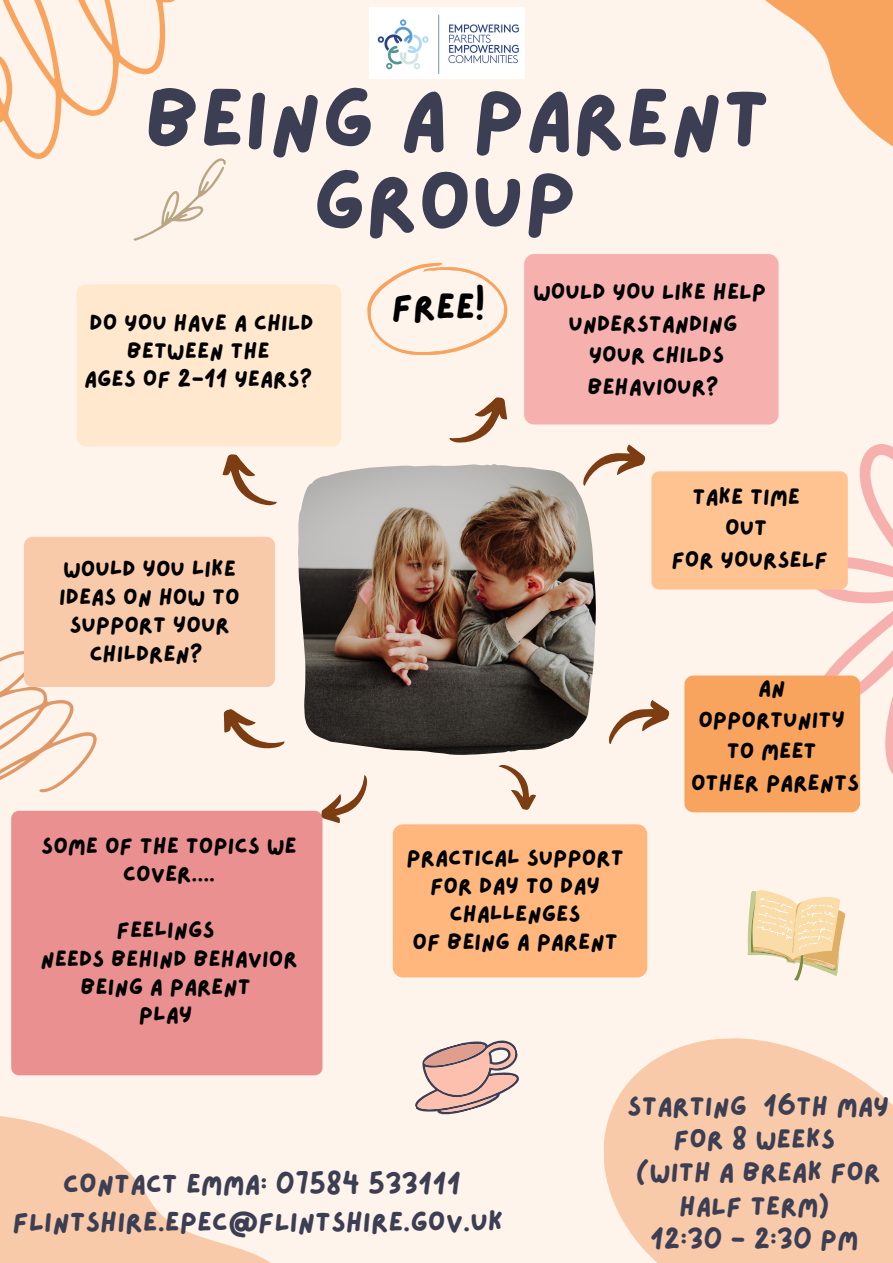
<style>
.page{position:relative;width:893px;height:1263px;background:#fff4eb}
.page>*{position:absolute;margin:0;border:0;box-sizing:border-box;transform-origin:0 0}
.t1{font:82.65px/82.1px "Lazydog";color:#3c3e53;text-align:center}
.t2{font:36.15px "Lazydog";color:#000}
.t3{font:27.38px/38.2px "Lazydog";color:#3c3e53;text-align:center}
.t4{font:26.78px/33.2px "Lazydog";color:#3c3e53;text-align:center}
.t5{font:22.5px/28.1px "Lazydog";color:#000;text-align:center}
</style>
<div class="page">
<svg style="left:765px;top:0;width:128px;height:147px"></svg>
<svg style="left:0;top:651px;width:97px;height:141px"></svg>
<div style="left:24px;top:537px;width:251px;height:150px;background:#f8caa9;border-radius:9px"></div>
<div style="left:11px;top:811px;width:311px;height:264px;background:#eb9090;border-radius:8px"></div>
<div style="left:77px;top:284px;width:264px;height:162px;background:#ffe8cd;border-radius:9px"></div>
<svg style="left:806px;top:444px;width:87px;height:336px"></svg>
<div style="left:651px;top:471px;width:197px;height:118px;background:#ffc392;border-radius:8px"></div>
<div style="left:393px;top:824px;width:254px;height:153px;background:#ffb77d;border-radius:10px"></div>
<svg style="left:222px;top:454px;width:55px;height:52px"></svg>
<svg style="left:449px;top:397px;width:59px;height:46px"></svg>
<svg style="left:609px;top:700px;width:61px;height:44px"></svg>
<svg style="left:594px;top:444px;width:52px;height:31px"></svg>
<svg style="left:499px;top:765px;width:37px;height:45px"></svg>
<svg style="left:0;top:1012px;width:318px;height:251px"></svg>
<div style="left:524px;top:254px;width:254px;height:170px;background:#f6b1af;border-radius:10px"></div>
<div style="left:684px;top:675px;width:176px;height:137px;background:#f8a45f;border-radius:9px"></div>
<img style="left:298px;top:464px;width:297px;height:290px">
<svg style="left:223px;top:709px;width:62px;height:40px"></svg>
<svg style="left:318px;top:775px;width:50px;height:54px"></svg>
<svg style="left:604px;top:1038px;width:289px;height:225px;background:#f8cfb1"></svg>
<svg style="left:415px;top:1040px;width:104px;height:75px"></svg>
<svg style="left:367px;top:263px;width:140px;height:92px"></svg>
<svg style="left:747px;top:890px;width:99px;height:91px"></svg>
<svg style="left:0;top:0;width:226px;height:241px"></svg>
<img style="left:369px;top:7px;width:155px;height:71px">
<p class="t1" style="left:144px;top:82px;width:627px">BEING A PARENT<br>GROUP</p>
<p class="t5" style="left:90px;top:310px;width:225px">DO YOU HAVE A CHILD<br>BETWEEN THE</p>
<p class="t5" style="left:84px;top:366px;width:230px">AGES OF 2-11 YEARS?</p>
<p class="t5" style="left:59px;top:556px;width:182px">WOULD YOU LIKE<br>IDEAS ON HOW TO<br>SUPPORT YOUR<br>CHILDREN?</p>
<p class="t5" style="left:41px;top:832px;width:257px">SOME OF THE TOPICS WE<br>COVER....</p>
<p class="t5" style="left:117px;top:917px;width:100px">FEELINGS</p>
<p class="t5" style="left:40px;top:945px;width:259px">NEEDS BEHIND BEHAVIOR</p>
<p class="t5" style="left:80px;top:973px;width:172px">BEING A PARENT</p>
<p class="t5" style="left:139px;top:1001px;width:55px">PLAY</p>
<p class="t2" style="left:391px;top:290px;width:95px">FREE!</p>
<p class="t5" style="left:533px;top:279px;width:235px">WOULD YOU LIKE HELP</p>
<p class="t5" style="left:568px;top:310px;width:171px">UNDERSTANDING</p>
<p class="t5" style="left:587px;top:340px;width:138px;line-height:31.5px;text-align:left">YOUR CHILDS<br>BEHAVIOUR?</p>
<p class="t5" style="left:692px;top:483px;width:109px">TAKE TIME</p>
<p class="t5" style="left:725px;top:515px;width:43px">OUT</p>
<p class="t5" style="left:671px;top:547px;width:158px">FOR YOURSELF</p>
<p class="t5" style="left:758px;top:675px;width:29px">AN</p>
<p class="t5" style="left:698px;top:706px;width:148px">OPPORTUNITY</p>
<p class="t5" style="left:727px;top:738px;width:91px">TO MEET</p>
<p class="t5" style="left:691px;top:769px;width:170px">OTHER PARENTS</p>
<p class="t5" style="left:406px;top:844px;width:218px">PRACTICAL SUPPORT</p>
<p class="t5" style="left:430px;top:873px;width:171px">FOR DAY TO DAY</p>
<p class="t5" style="left:449px;top:901px;width:132px">CHALLENGES</p>
<p class="t5" style="left:412px;top:929px;width:207px">OF BEING A PARENT</p>
<p class="t3" style="left:13px;top:1166px;width:492px">CONTACT EMMA: 07584 533111<br>FLINTSHIRE.EPEC@FLINTSHIRE.GOV.UK</p>
<p class="t4" style="left:627px;top:1090px;width:263px">STARTING 16TH MAY<br>FOR 8 WEEKS</p>
<p class="t4" style="left:636px;top:1157px;width:246px">(WITH A BREAK FOR<br>HALF TERM)</p>
<p class="t4" style="left:650px;top:1223px;width:210px">12:30 - 2:30 PM</p>
</div>
